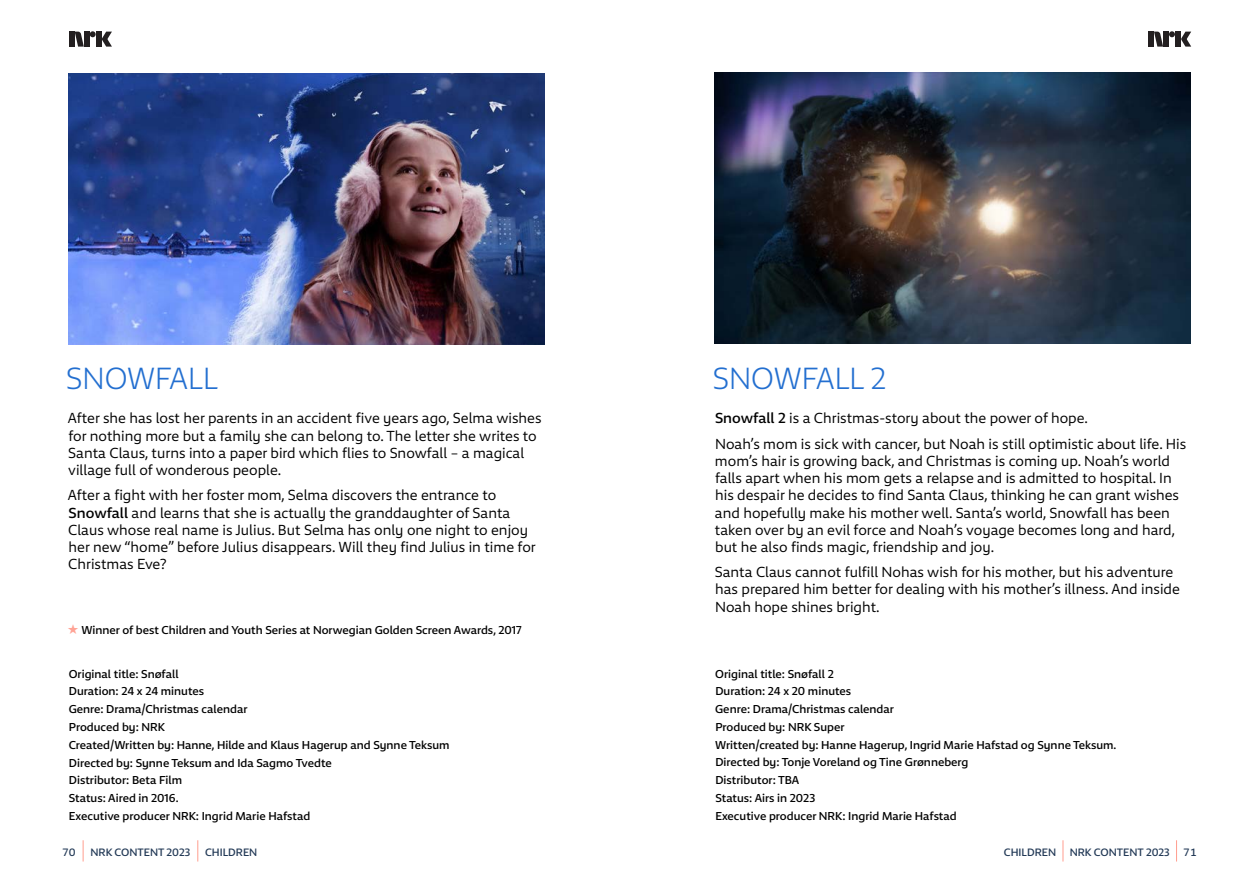
<style>
.page{position:relative;width:1259px;height:893px;background:#fff}
.page>*{position:absolute;margin:0;border:0;box-sizing:border-box;transform-origin:0 0}
.Overskrift{font:300 30px "NRK Sans";color:#236fd0}
.Mengdetekst_nrk_sans{font:14.25px/17.1px "NRK Sans";color:#000}
.faktaliste{font:500 11.25px "NRK Sans";color:#000}
.t1{font:500 10.5px "NRK Sans";color:#223956}
.s1{font-weight:500}
.s2{color:#ffa395}
</style>
<div class="page">
<svg style="left:83px;top:840px;width:1px;height:21px"></svg>
<svg style="left:1176px;top:840px;width:1px;height:21px"></svg>
<svg style="left:197px;top:840px;width:1px;height:21px"></svg>
<svg style="left:1062px;top:840px;width:1px;height:21px"></svg>
<div style="left:69px;top:32px;width:5px;height:15px;background:#231f20"></div>
<div style="left:84px;top:32px;width:5px;height:15px;background:#231f20"></div>
<div style="left:96px;top:32px;width:5px;height:15px;background:#231f20"></div>
<svg style="left:90px;top:31px;width:6px;height:6px"></svg>
<svg style="left:102px;top:32px;width:10px;height:15px"></svg>
<svg style="left:75px;top:32px;width:9px;height:15px"></svg>
<div style="left:1148px;top:32px;width:5px;height:15px;background:#231f20"></div>
<div style="left:1163px;top:32px;width:5px;height:15px;background:#231f20"></div>
<div style="left:1175px;top:32px;width:5px;height:15px;background:#231f20"></div>
<svg style="left:1169px;top:31px;width:6px;height:6px"></svg>
<svg style="left:1181px;top:32px;width:10px;height:15px"></svg>
<svg style="left:1154px;top:32px;width:9px;height:15px"></svg>
<img style="left:68px;top:73px;width:476px;height:272px">
<img style="left:714px;top:72px;width:476px;height:271px">
<p class="Overskrift" style="left:66px;top:359px;width:153px">SNOWFALL</p>
<p class="Mengdetekst_nrk_sans" style="left:68px;top:410px;width:475px">After she has lost her parents in an accident five years ago, Selma wishes for nothing more but a family she can belong to. The letter she writes to Santa Claus, turns into a paper bird which flies to Snowfall – a magical village full of wonderous people.</p>
<p class="Mengdetekst_nrk_sans" style="left:68px;top:487px;width:469px">After a fight with her foster mom, Selma discovers the entrance to <span class="s1">Snowfall</span> and learns that she is actually the granddaughter of Santa Claus whose real name is Julius. But Selma has only one night to enjoy her new “home” before Julius disappears. Will they find Julius in time for Christmas Eve?</p>
<p class="faktaliste" style="left:67px;top:623px;width:456px"><span class="s2">★</span> Winner of best Children and Youth Series at Norwegian Golden Screen Awards, 2017</p>
<p class="faktaliste" style="left:69px;top:667px;width:111px">Original title: Snøfall</p>
<p class="faktaliste" style="left:69px;top:684px;width:137px">Duration: 24 x 24 minutes</p>
<p class="faktaliste" style="left:69px;top:702px;width:180px">Genre: Drama/Christmas calendar</p>
<p class="faktaliste" style="left:69px;top:720px;width:98px">Produced by: NRK</p>
<p class="faktaliste" style="left:69px;top:738px;width:382px">Created/Written by: Hanne, Hilde and Klaus Hagerup and Synne Teksum</p>
<p class="faktaliste" style="left:69px;top:755px;width:264px">Directed by: Synne Teksum and Ida Sagmo Tvedte</p>
<p class="faktaliste" style="left:69px;top:773px;width:115px">Distributor: Beta Film</p>
<p class="faktaliste" style="left:69px;top:791px;width:111px">Status: Aired in 2016.</p>
<p class="faktaliste" style="left:69px;top:809px;width:243px">Executive producer NRK: Ingrid Marie Hafstad</p>
<p class="Overskrift" style="left:713px;top:359px;width:175px">SNOWFALL 2</p>
<p class="Mengdetekst_nrk_sans" style="left:715px;top:410px;width:374px"><span class="s1">Snowfall 2</span> is a Christmas-story about the power of hope.</p>
<p class="Mengdetekst_nrk_sans" style="left:715px;top:435px;width:473px">Noah’s mom is sick with cancer, but Noah is still optimistic about life. His mom’s hair is growing back, and Christmas is coming up. Noah’s world falls apart when his mom gets a relapse and is admitted to hospital. In his despair he decides to find Santa Claus, thinking he can grant wishes and hopefully make his mother well. Santa’s world, Snowfall has been taken over by an evil force and Noah’s voyage becomes long and hard, but he also finds magic, friendship and joy.</p>
<p class="Mengdetekst_nrk_sans" style="left:715px;top:564px;width:466px">Santa Claus cannot fulfill Nohas wish for his mother, but his adventure has prepared him better for dealing with his mother’s illness. And inside<br>Noah hope shines bright.</p>
<p class="faktaliste" style="left:715px;top:667px;width:120px">Original title: Snøfall 2</p>
<p class="faktaliste" style="left:715px;top:684px;width:137px">Duration: 24 x 20 minutes</p>
<p class="faktaliste" style="left:715px;top:702px;width:180px">Genre: Drama/Christmas calendar</p>
<p class="faktaliste" style="left:715px;top:720px;width:131px">Produced by: NRK Super</p>
<p class="faktaliste" style="left:715px;top:738px;width:403px">Written/created by: Hanne Hagerup, Ingrid Marie Hafstad og Synne Teksum.</p>
<p class="faktaliste" style="left:715px;top:755px;width:255px">Directed by: Tonje Voreland og Tine Grønneberg</p>
<p class="faktaliste" style="left:715px;top:773px;width:85px">Distributor: TBA</p>
<p class="faktaliste" style="left:715px;top:791px;width:101px">Status: Airs in 2023</p>
<p class="faktaliste" style="left:715px;top:809px;width:243px">Executive producer NRK: Ingrid Marie Hafstad</p>
<p class="t1" style="left:62px;top:845px;width:15px">70</p>
<p class="t1" style="left:91px;top:845px;width:101px">NRK CONTENT 2023</p>
<p class="t1" style="left:205px;top:845px;width:54px">CHILDREN</p>
<p class="t1" style="left:1004px;top:845px;width:54px">CHILDREN</p>
<p class="t1" style="left:1069px;top:845px;width:102px">NRK CONTENT 2023</p>
<p class="t1" style="left:1183px;top:845px;width:15px">71</p>
</div>
